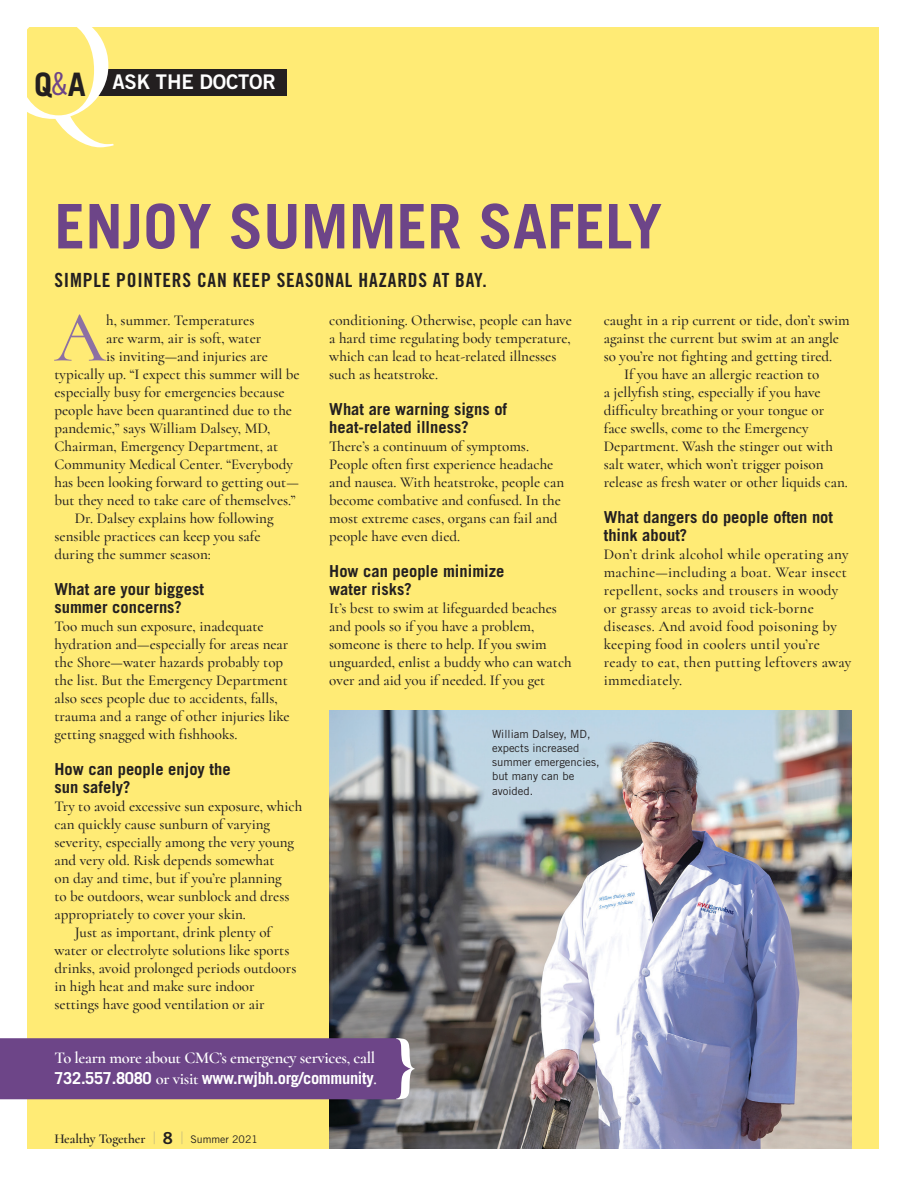
<style>
.page{position:relative;width:905px;height:1177px;background:#fff}
.page>*{position:absolute;margin:0;border:0;box-sizing:border-box;transform-origin:0 0}
.t1{font:500 72.6px "Cormorant";color:#8d70a3}
.t2{font:700 61.5px "Trade Gothic";color:#6d4588}
.t3{font:20.1px "Trade Gothic Bold Two";letter-spacing:-.01em;color:#fff}
.t4{font:19.5px "Trade Gothic Bold Cond Twenty";letter-spacing:.04em;color:#231f20}
.t5{font:700 16.5px/18px "Trade Gothic";color:#231f20}
.t6{font:600 16.5px "Cormorant";letter-spacing:-.02em;color:#fff}
.t7{font:700 16.5px "Trade Gothic";letter-spacing:-.02em;color:#fff}
.t8{font:500 15px/18px "Cormorant";color:#231f20}
.t9{font:500 15px/18px "Cormorant";letter-spacing:.02em;color:#231f20}
.t10{font:600 13.5px "Cormorant";letter-spacing:-.01em;color:#231f20}
.t11{font:11.25px/14.2px "Trade Gothic";color:#231f20}
.s1{font-family:"Trade Gothic";font-weight:700;font-size:32.4px;color:#231f20}
.s2{font-family:"Trade Gothic Cond Eighteen";font-size:31.5px;color:#6d4588}
.s3{font-family:"Cormorant";font-weight:600}
.s4{font-family:"Trade Gothic";font-weight:300;font-size:17.1px;color:#808285}
.s5{font-family:"Trade Gothic Bold Two";font-weight:400;font-size:16.5px}
.s6{font-family:"Trade Gothic";font-weight:400;font-size:10.5px}
</style>
<div class="page">
<div style="left:27px;top:27px;width:851px;height:1121px;background:#ffeb75"></div>
<div style="left:98px;top:69px;width:188px;height:27px;background:#231f20"></div>
<svg style="left:27px;top:27px;width:87px;height:120px"></svg>
<img style="left:329px;top:710px;width:522px;height:438px">
<div style="left:0;top:1038px;width:414px;height:61px;background:#6d4588"></div>
<h3 class="t3" style="left:34px;top:70px;width:243px"><span class="s1">Q</span><span class="s2">&amp;</span><span class="s1">A</span> ASK THE DOCTOR</h3>
<h2 class="t2" style="left:54px;top:189px;width:609px">ENJOY SUMMER SAFELY</h2>
<h3 class="t4" style="left:54px;top:268px;width:433px">SIMPLE POINTERS CAN KEEP SEASONAL HAZARDS AT BAY.</h3>
<h1 class="t1" style="left:54px;top:293px;width:53px">A</h1>
<p class="t8" style="left:106px;top:311px;width:150px">h, summer. Temperatures</p>
<p class="t8" style="left:106px;top:329px;width:157px">are warm, air is soft, water</p>
<p class="t8" style="left:106px;top:347px;width:163px">is inviting—and injuries are</p>
<p class="t8" style="left:54px;top:365px;width:247px">typically up. “I expect this summer will be</p>
<p class="t8" style="left:54px;top:383px;width:231px">especially busy for emergencies because</p>
<p class="t8" style="left:54px;top:401px;width:239px">people have been quarantined due to the</p>
<p class="t8" style="left:54px;top:419px;width:217px">pandemic,” says William Dalsey, MD,</p>
<p class="t8" style="left:54px;top:437px;width:225px">Chairman, Emergency Department, at</p>
<p class="t8" style="left:54px;top:455px;width:240px">Community Medical Center. “Everybody</p>
<p class="t8" style="left:54px;top:473px;width:246px">has been looking forward to getting out—</p>
<p class="t8" style="left:54px;top:491px;width:242px">but they need to take care of themselves.”</p>
<p class="t8" style="left:75px;top:509px;width:200px">Dr. Dalsey explains how following</p>
<p class="t8" style="left:54px;top:527px;width:207px">sensible practices can keep you safe</p>
<p class="t8" style="left:54px;top:545px;width:158px">during the summer season:</p>
<p class="t5" style="left:54px;top:579px;width:151px">What are your biggest summer concerns?</p>
<p class="t8" style="left:54px;top:617px;width:237px">Too much sun exposure, inadequate hydration and—especially for areas near the Shore—water hazards probably top the list. But the Emergency Department also sees people due to accidents, falls, trauma and a range of other injuries like getting snagged with fishhooks.</p>
<p class="t5" style="left:54px;top:759px;width:178px">How can people enjoy the sun safely?</p>
<p class="t8" style="left:54px;top:797px;width:249px">Try to avoid excessive sun exposure, which</p>
<p class="t8" style="left:54px;top:815px;width:217px">can quickly cause sunburn of varying</p>
<p class="t8" style="left:54px;top:833px;width:241px">severity, especially among the very young</p>
<p class="t8" style="left:54px;top:851px;width:221px">and very old. Risk depends somewhat</p>
<p class="t8" style="left:54px;top:869px;width:229px">on day and time, but if you’re planning</p>
<p class="t8" style="left:54px;top:887px;width:236px">to be outdoors, wear sunblock and dress</p>
<p class="t8" style="left:54px;top:905px;width:193px">appropriately to cover your skin.</p>
<p class="t8" style="left:75px;top:923px;width:198px">Just as important, drink plenty of</p>
<p class="t8" style="left:54px;top:941px;width:236px">water or electrolyte solutions like sports</p>
<p class="t8" style="left:54px;top:959px;width:243px">drinks, avoid prolonged periods outdoors</p>
<p class="t8" style="left:54px;top:977px;width:202px">in high heat and make sure indoor</p>
<p class="t8" style="left:54px;top:995px;width:211px">settings have good ventilation or air</p>
<p class="t8" style="left:329px;top:311px;width:244px">conditioning. Otherwise, people can have a hard time regulating body temperature, which can lead to heat-related illnesses such as heatstroke.</p>
<p class="t5" style="left:329px;top:399px;width:179px">What are warning signs of heat-related illness?</p>
<p class="t8" style="left:329px;top:437px;width:236px">There’s a continuum of symptoms.<br>People often first experience headache and nausea. With heatstroke, people can become combative and confused. In the most extreme cases, organs can fail and people have even died.</p>
<p class="t5" style="left:329px;top:561px;width:177px">How can people minimize water risks?</p>
<p class="t8" style="left:329px;top:599px;width:244px">It’s best to swim at lifeguarded beaches and pools so if you have a problem, someone is there to help. If you swim unguarded, enlist a buddy who can watch over and aid you if needed. If you get</p>
<p class="t8" style="left:603px;top:311px;width:247px">caught in a rip current or tide, don’t swim</p>
<p class="t8" style="left:603px;top:329px;width:237px">against the current but swim at an angle</p>
<p class="t8" style="left:603px;top:347px;width:230px">so you’re not fighting and getting tired.</p>
<p class="t8" style="left:623px;top:365px;width:197px">If you have an allergic reaction to</p>
<p class="t8" style="left:603px;top:383px;width:218px">a jellyfish sting, especially if you have</p>
<p class="t8" style="left:603px;top:401px;width:222px">difficulty breathing or your tongue or</p>
<p class="t8" style="left:603px;top:419px;width:206px">face swells, come to the Emergency</p>
<p class="t8" style="left:603px;top:437px;width:231px">Department. Wash the stinger out with</p>
<p class="t8" style="left:603px;top:455px;width:221px">salt water, which won’t trigger poison</p>
<p class="t8" style="left:603px;top:473px;width:245px">release as fresh water or other liquids can.</p>
<p class="t5" style="left:603px;top:507px;width:231px">What dangers do people often not think about?</p>
<p class="t9" style="left:603px;top:545px;width:249px">Don’t drink alcohol while operating any machine—including a boat. Wear insect repellent, socks and trousers in woody or grassy areas to avoid tick-borne diseases. And avoid food poisoning by keeping food in coolers until you’re ready to eat, then putting leftovers away immediately.</p>
<p class="t11" style="left:492px;top:726px;width:109px">William Dalsey, MD, expects increased summer emergencies, but many can be avoided.</p>
<p class="t6" style="left:54px;top:1047px;width:322px">To learn more about CMC’s emergency services, call</p>
<p class="t7" style="left:54px;top:1067px;width:324px">732.557.8080 <span class="s3">or visit</span> www.rwjbh.org/community<span class="s3">.</span></p>
<p class="t10" style="left:54px;top:1129px;width:205px">Healthy Together <span class="s4">|</span> <span class="s5">8</span> <span class="s4">|</span> <span class="s6">Summer 2021</span></p>
</div>
